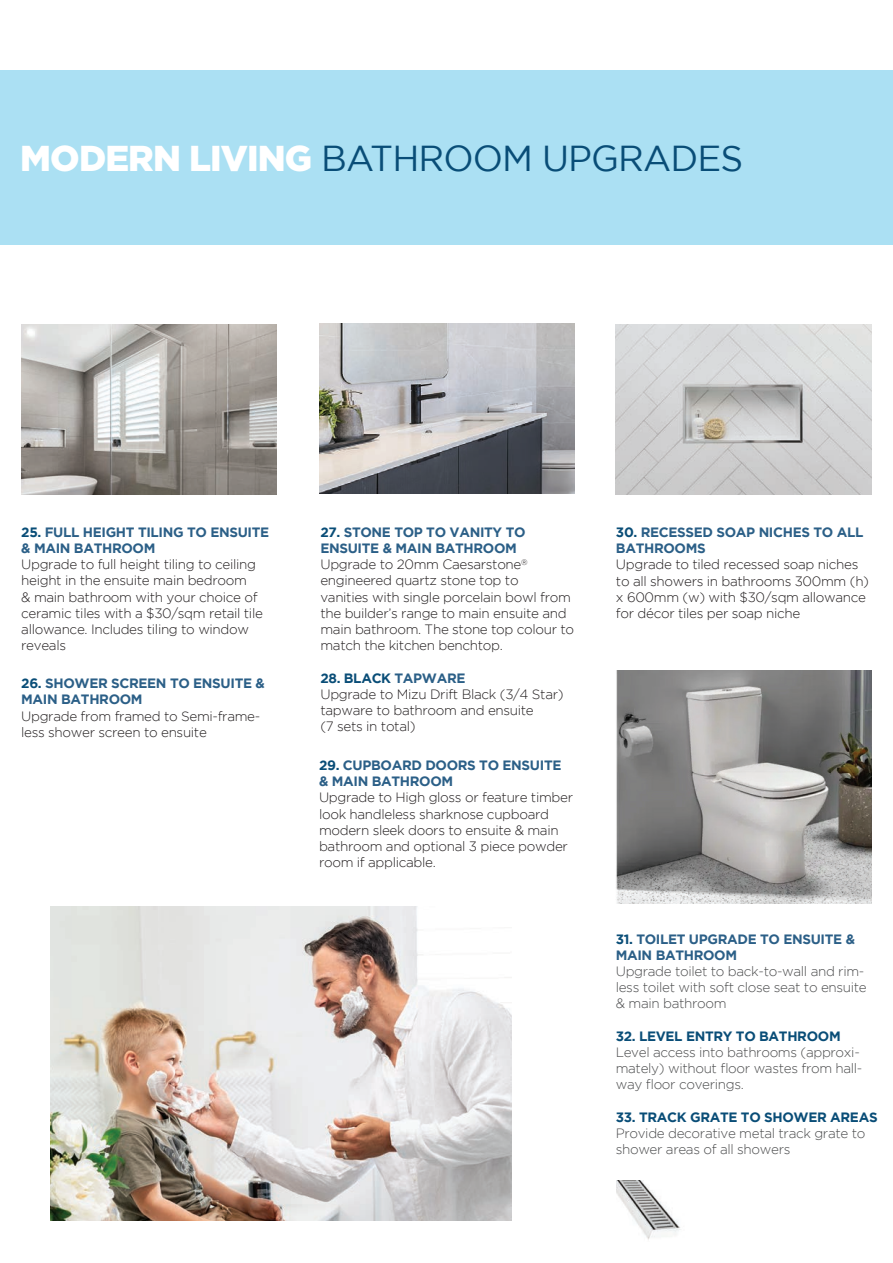
<style>
.page{position:relative;width:893px;height:1263px;background:#fff}
.page>*{position:absolute;margin:0;border:0;box-sizing:border-box;transform-origin:0 0}
.t1{font:36px "Gotham";letter-spacing:-.025em;color:#094d77}
.t2{font:300 13.5px/16.2px "Gotham";letter-spacing:-.025em;color:#231f20}
.t3{font:300 13.5px/16.2px "Gotham";letter-spacing:-.025em;color:#4b4c4d}
.t4{font:700 13.5px/16.2px "Gotham";letter-spacing:-.025em;color:#2b5f87}
.t5{font:700 13.5px "Gotham";letter-spacing:-.025em;color:#094d77}
.s1{font-weight:900;color:#fff}
.s2{color:#094d77}
.s3{font-weight:700;color:#094d77}
.s4{font-weight:700;color:#2b5f87}
</style>
<div class="page">
<div style="left:0;top:70px;width:893px;height:175px;background:#abe0f3"></div>
<img style="left:617px;top:1180px;width:63px;height:60px">
<img style="left:616px;top:670px;width:255px;height:234px">
<img style="left:51px;top:906px;width:460px;height:315px">
<img style="left:21px;top:325px;width:256px;height:170px">
<img style="left:319px;top:324px;width:255px;height:170px">
<img style="left:616px;top:325px;width:255px;height:170px">
<h1 class="t1" style="left:20px;top:138px;width:724px"><span class="s1">MODERN LIVING</span> BATHROOM UPGRADES</h1>
<p class="t4" style="left:21px;top:523px;width:249px"><span class="s2">25.</span> FULL HEIGHT TILING TO ENSUITE &amp; MAIN BATHROOM</p>
<p class="t2" style="left:21px;top:556px;width:243px">Upgrade to full height tiling to ceiling height in the ensuite main bedroom<br>&amp; main bathroom with your choice of ceramic tiles with a $30/sqm retail tile allowance. Includes tiling to window reveals</p>
<p class="t4" style="left:21px;top:675px;width:245px"><span class="s2">26.</span> SHOWER SCREEN TO ENSUITE &amp;<br>MAIN BATHROOM</p>
<p class="t2" style="left:21px;top:707px;width:241px">Upgrade from framed to Semi-frame&shy;less shower screen to ensuite</p>
<p class="t2" style="left:320px;top:524px;width:255px"><span class="s3">27.</span> <span class="s4">STONE TOP TO VANITY TO<br>ENSUITE &amp; MAIN BATHROOM<br></span>Upgrade to 20mm Caesarstone<sup>® </sup>engineered quartz stone top to<br>vanities with single porcelain bowl from the builder’s range to main ensuite and main bathroom. The stone top colour to match the kitchen benchtop.</p>
<p class="t2" style="left:320px;top:670px;width:245px"><span class="s3">28. BLACK</span> <span class="s4">TAPWARE<br></span>Upgrade to Mizu Drift Black (3/4 Star) tapware to bathroom and ensuite<br>(7 sets in total)</p>
<p class="t4" style="left:319px;top:757px;width:244px"><span class="s2">29.</span> CUPBOARD DOORS TO ENSUITE &amp; MAIN BATHROOM</p>
<p class="t2" style="left:319px;top:789px;width:255px">Upgrade to High gloss or feature timber look handleless sharknose cupboard modern sleek doors to ensuite &amp; main bathroom and optional 3 piece powder room if applicable.</p>
<p class="t4" style="left:616px;top:524px;width:249px"><span class="s2">30.</span> RECESSED SOAP NICHES TO ALL<br>BATHROOMS</p>
<p class="t2" style="left:616px;top:556px;width:255px">Upgrade to tiled recessed soap niches to all showers in bathrooms 300mm (h) x 600mm (w) with $30/sqm allowance for décor tiles per soap niche</p>
<p class="t4" style="left:616px;top:930px;width:241px"><span class="s2">31.</span> TOILET UPGRADE TO ENSUITE &amp;<br>MAIN BATHROOM</p>
<p class="t3" style="left:616px;top:963px;width:253px">Upgrade toilet to back-to-wall and rim&shy;less toilet with soft close seat to ensuite &amp; main bathroom</p>
<p class="t5" style="left:616px;top:1028px;width:226px">32. LEVEL ENTRY TO BATHROOM</p>
<p class="t3" style="left:616px;top:1044px;width:248px">Level access into bathrooms (approxi&shy;mately) without floor wastes from hall&shy;way floor coverings.</p>
<p class="t5" style="left:616px;top:1109px;width:263px">33. TRACK GRATE TO SHOWER AREAS</p>
<p class="t3" style="left:616px;top:1125px;width:251px">Provide decorative metal track grate to shower areas of all showers</p>
</div>
